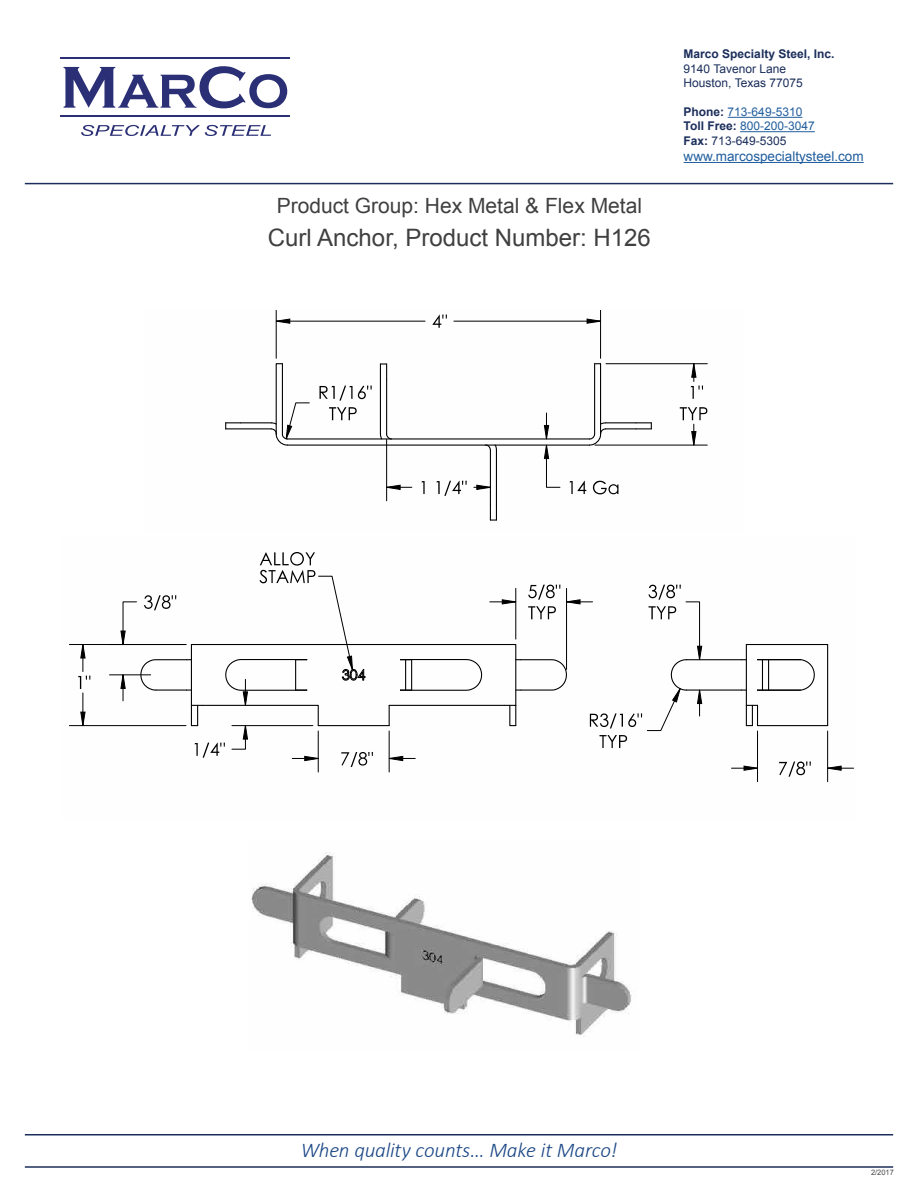
<style>
.page{position:relative;width:918px;height:1188px;background:#fff}
.page>*{position:absolute;margin:0;border:0;box-sizing:border-box;transform-origin:0 0}
.t1{font:24px "Arial";color:#404040}
.t2{font:21px "Arial";color:#404040}
.t3{font:italic 300 21px "Calibri";letter-spacing:-.01em;color:#1a4685}
.t4{font:13.5px "Arial";color:#215e9e}
.t5{font:12px/14.4px "Arial";color:#215e9e}
.t6{font:12px/14.4px "Arial";color:#1b2e5b}
.t7{font:700 12px "Arial";color:#1b2e5b}
.t8{font:7.5px "Arial";color:#4d4d4d}
.s1{font-weight:700;color:#1b2e5b}
.s2{color:#1b2e5b}
</style>
<div class="page">
<svg style="left:64px;top:66px;width:223px;height:42px"></svg>
<hr style="left:61px;top:57px;width:229px;height:2px;background:#2b3076">
<hr style="left:61px;top:116px;width:229px;height:1px;background:#2b3076">
<svg style="left:81px;top:125px;width:190px;height:11px"></svg>
<hr style="left:728px;top:117px;width:74px;height:1px;background:#215e9e">
<hr style="left:740px;top:131px;width:75px;height:1px;background:#215e9e">
<hr style="left:684px;top:162px;width:180px;height:1px;background:#215e9e">
<hr style="left:25px;top:183px;width:868px;height:1px;background:#1b2e5b">
<hr style="left:25px;top:1134px;width:868px;height:2px;background:#1b2e5b">
<hr style="left:25px;top:1166px;width:868px;height:2px;background:#1b2e5b">
<svg style="left:779px;top:770px;width:27px;height:7px"></svg>
<hr style="left:318px;top:731px;width:1px;height:41px;background:#000">
<hr style="left:389px;top:731px;width:1px;height:41px;background:#000">
<hr style="left:69px;top:725px;width:117px;height:1px;background:#000">
<hr style="left:69px;top:644px;width:117px;height:1px;background:#000">
<svg style="left:78px;top:654px;width:3px;height:35px"></svg>
<hr style="left:757px;top:731px;width:1px;height:51px;background:#000">
<hr style="left:827px;top:731px;width:1px;height:51px;background:#000">
<svg style="left:827px;top:765px;width:27px;height:6px"></svg>
<svg style="left:81px;top:584px;width:760px;height:186px"></svg>
<svg style="left:389px;top:706px;width:1px;height:20px"></svg>
<hr style="left:318px;top:725px;width:71px;height:1px;background:#000">
<hr style="left:203px;top:644px;width:302px;height:1px;background:#000">
<hr style="left:389px;top:705px;width:116px;height:1px;background:#000">
<svg style="left:120px;top:552px;width:253px;height:215px"></svg>
<hr style="left:156px;top:690px;width:30px;height:1px;background:#000">
<svg style="left:756px;top:658px;width:63px;height:33px"></svg>
<hr style="left:758px;top:644px;width:70px;height:1px;background:#000">
<hr style="left:827px;top:645px;width:1px;height:81px;background:#000">
<hr style="left:758px;top:725px;width:70px;height:1px;background:#000">
<hr style="left:746px;top:645px;width:1px;height:60px;background:#000">
<svg style="left:746px;top:644px;width:12px;height:1px"></svg>
<svg style="left:399px;top:585px;width:304px;height:163px"></svg>
<hr style="left:686px;top:659px;width:55px;height:1px;background:#000">
<hr style="left:686px;top:690px;width:55px;height:1px;background:#000">
<svg style="left:746px;top:705px;width:12px;height:21px"></svg>
<hr style="left:769px;top:659px;width:32px;height:1px;background:#000">
<hr style="left:769px;top:690px;width:32px;height:1px;background:#000">
<svg style="left:436px;top:315px;width:11px;height:4px"></svg>
<hr style="left:276px;top:310px;width:1px;height:48px;background:#000">
<hr style="left:600px;top:310px;width:1px;height:48px;background:#000">
<svg style="left:275px;top:319px;width:433px;height:201px"></svg>
<hr style="left:600px;top:364px;width:1px;height:70px;background:#000">
<hr style="left:594px;top:364px;width:1px;height:70px;background:#000">
<hr style="left:287px;top:445px;width:303px;height:1px;background:#000">
<hr style="left:287px;top:438px;width:303px;height:2px;background:#000">
<svg style="left:380px;top:363px;width:7px;height:16px"></svg>
<hr style="left:380px;top:364px;width:1px;height:70px;background:#000">
<hr style="left:386px;top:379px;width:1px;height:55px;background:#000">
<svg style="left:225px;top:363px;width:85px;height:83px"></svg>
<hr style="left:241px;top:422px;width:30px;height:1px;background:#000">
<svg style="left:379px;top:433px;width:14px;height:7px"></svg>
<svg style="left:484px;top:444px;width:14px;height:7px"></svg>
<hr style="left:606px;top:428px;width:30px;height:1px;background:#000">
<hr style="left:606px;top:422px;width:30px;height:1px;background:#000">
<svg style="left:636px;top:422px;width:16px;height:7px"></svg>
<hr style="left:490px;top:450px;width:1px;height:55px;background:#000">
<hr style="left:496px;top:450px;width:1px;height:55px;background:#000">
<svg style="left:490px;top:505px;width:7px;height:16px"></svg>
<svg style="left:588px;top:422px;width:19px;height:24px"></svg>
<img style="left:251px;top:852px;width:381px;height:185px">
<svg style="left:251px;top:929px;width:79px;height:108px"></svg>
<h2 class="t2" style="left:277px;top:192px;width:367px">Product Group: Hex Metal &amp; Flex Metal</h2>
<h1 class="t1" style="left:268px;top:222px;width:384px">Curl Anchor, Product Number: H126</h1>
<p class="t7" style="left:684px;top:46px;width:152px">Marco Specialty Steel, Inc.</p>
<p class="t6" style="left:684px;top:62px;width:121px">9140 Tavenor Lane<br>Houston, Texas 77075</p>
<p class="t5" style="left:684px;top:105px;width:133px"><span class="s1">Phone:</span> 713-649-5310<br><span class="s1">Toll Free:</span> 800-200-3047<br><span class="s1">Fax:</span> <span class="s2">713-649-5305</span></p>
<p class="t4" style="left:684px;top:147px;width:182px">www.marcospecialtysteel.com</p>
<h2 class="t3" style="left:301px;top:1137px;width:318px">When quality counts… Make it Marco!</h2>
<p class="t8" style="left:871px;top:1168px;width:24px">2/2017</p>
</div>
